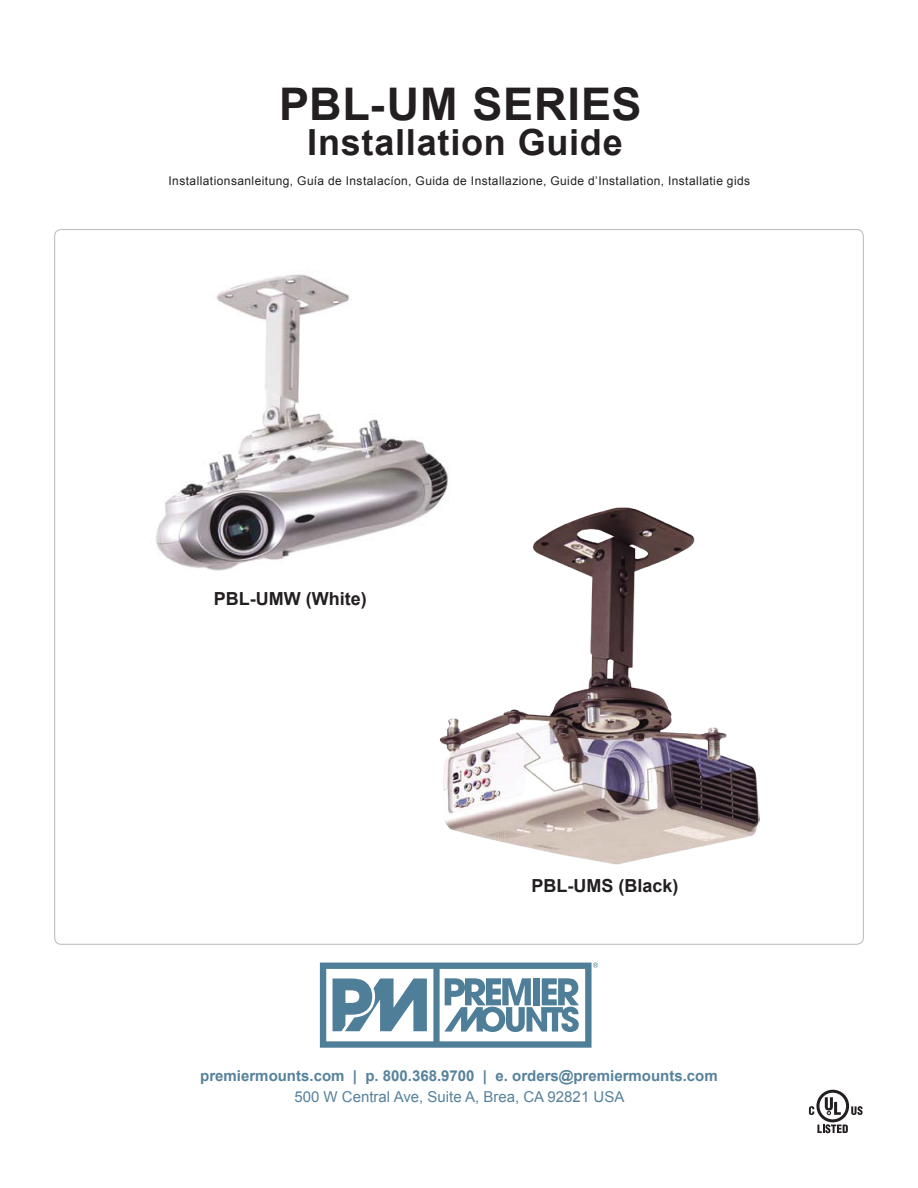
<style>
.page{position:relative;width:918px;height:1188px;background:#fff}
.page>*{position:absolute;margin:0;border:0;box-sizing:border-box;transform-origin:0 0}
.t1{font:700 45px "Arial";letter-spacing:.015em;color:#231f20}
.t2{font:700 36px "Arial";letter-spacing:.02em;color:#231f20}
.t3{font:23.55px "Times New Roman";color:#231f20}
.t4{font:700 18px "Arial";color:#231f20}
.t5{font:700 15px "Arial";color:#57829c}
.t6{font:15px "Arial";color:#57829c}
.t7{font:12px "Arial";letter-spacing:.035em;color:#231f20}
</style>
<div class="page">
<img style="left:439px;top:507px;width:321px;height:357px">
<img style="left:156px;top:274px;width:299px;height:302px">
<svg style="left:817px;top:1124px;width:31px;height:9px"></svg>
<svg style="left:851px;top:1106px;width:12px;height:9px"></svg>
<svg style="left:816px;top:1090px;width:33px;height:32px"></svg>
<svg style="left:819px;top:1093px;width:27px;height:26px"></svg>
<svg style="left:825px;top:1097px;width:16px;height:18px"></svg>
<svg style="left:809px;top:1106px;width:5px;height:9px"></svg>
<svg style="left:320px;top:962px;width:278px;height:86px"></svg>
<h1 class="t1" style="left:279px;top:74px;width:364px">PBL-UM SERIES</h1>
<h2 class="t2" style="left:307px;top:119px;width:317px">Installation Guide</h2>
<p class="t7" style="left:169px;top:173px;width:583px">Installationsanleitung, Guía de Instalacíon, Guida de Installazione, Guide d’Installation, Installatie gids</p>
<h3 class="t3" style="left:222px;top:575px;width:177px">BL-UMW (White)</h3>
<h3 class="t4" style="left:209px;top:587px;width:160px"><sup>P</sup>PBL-UMW (White)</h3>
<h3 class="t4" style="left:531px;top:874px;width:149px">PBL-UMS (Black)</h3>
<p class="t5" style="left:200px;top:1066px;width:519px">premiermounts.com | p. 800.368.9700 | e. orders@premiermounts.com</p>
<p class="t6" style="left:294px;top:1087px;width:331px">500 W Central Ave, Suite A, Brea, CA 92821 USA</p>
</div>
